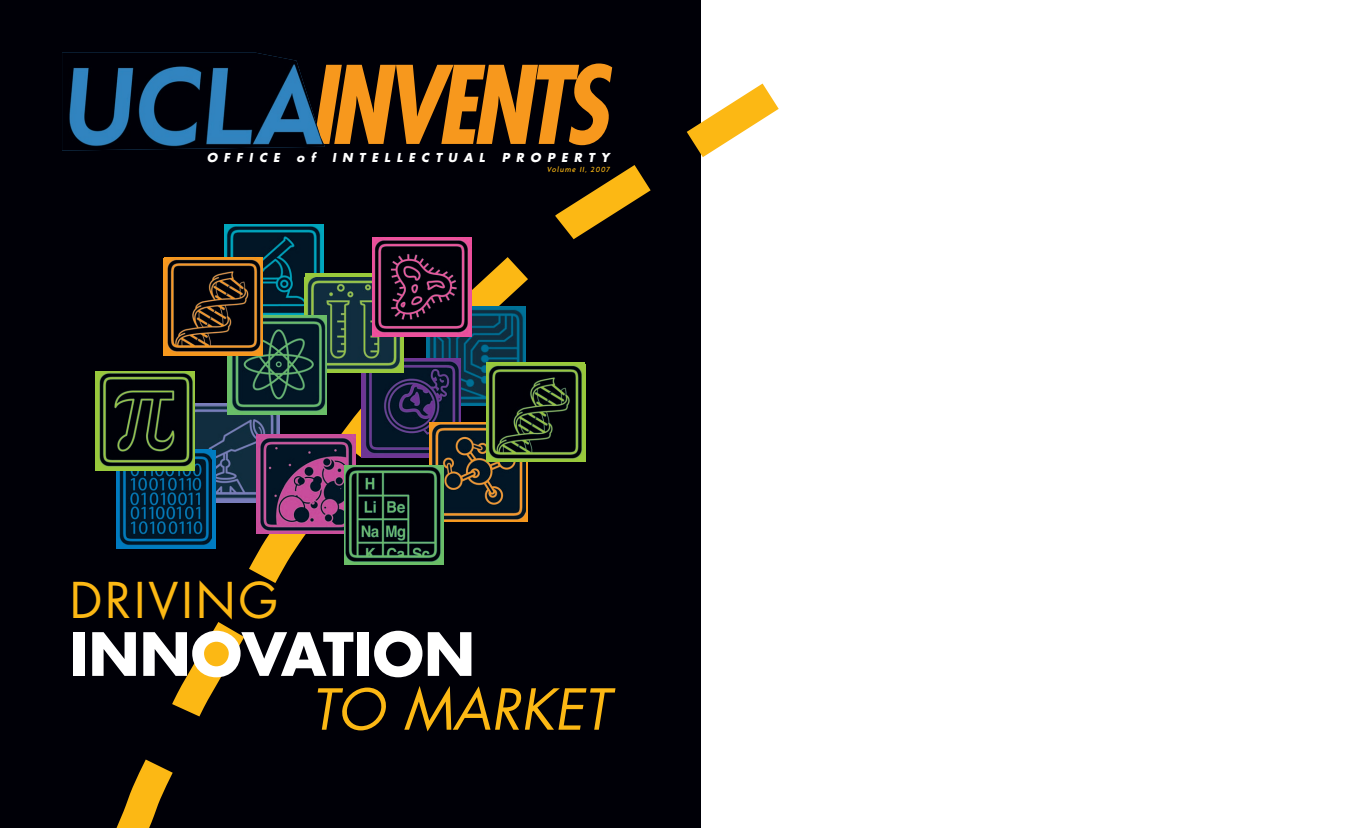
<style>
.page{position:relative;width:1368px;height:828px;background:#fff}
.page>*{position:absolute;margin:0;border:0;box-sizing:border-box;transform-origin:0 0}
.t1{font:italic 700 condensed 105px "Futura";letter-spacing:-.06em;color:#f7981d}
.t2{font:700 58px "Futura";color:#fff}
.t3{font:italic 55px "Futura";color:#fcb814}
.t4{font:48px "Futura";letter-spacing:.06em;color:#fcb814}
.t5{font:italic 700 12px "Futura";letter-spacing:.515em;color:#fff}
.t6{font:italic 500 8px "Agenda";letter-spacing:.11em;color:#fcb814}
</style>
<div class="page">
<div style="left:0;top:0;width:700px;height:828px;background:#000007"></div>
<img style="left:62px;top:53px;width:248px;height:98px">
<svg style="left:119px;top:103px;width:582px;height:703px"></svg>
<svg style="left:116px;top:726px;width:83px;height:102px"></svg>
<svg style="left:653px;top:55px;width:126px;height:131px"></svg>
<img style="left:195px;top:403px;width:84px;height:99px">
<img style="left:427px;top:307px;width:98px;height:99px">
<img style="left:257px;top:435px;width:99px;height:99px">
<img style="left:362px;top:359px;width:99px;height:99px">
<img style="left:429px;top:423px;width:97px;height:99px">
<svg style="left:211px;top:450px;width:5px;height:99px"></svg>
<img style="left:117px;top:450px;width:94px;height:99px">
<img style="left:344px;top:465px;width:99px;height:99px">
<img style="left:96px;top:371px;width:99px;height:99px">
<div style="left:486px;top:362px;width:99px;height:99px;background:#99ca3b"></div>
<img style="left:488px;top:365px;width:94px;height:94px">
<img style="left:224px;top:224px;width:99px;height:91px">
<div style="left:305px;top:274px;width:99px;height:99px;background:#99ca3b"></div>
<img style="left:307px;top:277px;width:94px;height:93px">
<img style="left:372px;top:237px;width:99px;height:99px">
<img style="left:228px;top:315px;width:99px;height:99px">
<img style="left:164px;top:258px;width:99px;height:98px">
<h1 class="t1" style="left:308px;top:59px;width:302px">INVENTS</h1>
<p class="t5" style="left:207px;top:152px;width:74px">OFFICE</p>
<p class="t5" style="left:297px;top:152px;width:20px">o f</p>
<p class="t5" style="left:332px;top:152px;width:154px">INTELLECTUAL</p>
<p class="t5" style="left:502px;top:152px;width:109px">PROPERTY</p>
<p class="t6" style="left:547px;top:165px;width:64px">Volume II, 2007</p>
<h3 class="t4" style="left:70px;top:578px;width:210px">DRIVING</h3>
<h2 class="t2" style="left:70px;top:628px;width:407px">INNOVATION</h2>
<h3 class="t3" style="left:311px;top:684px;width:300px">TO MARKET</h3>
</div>
